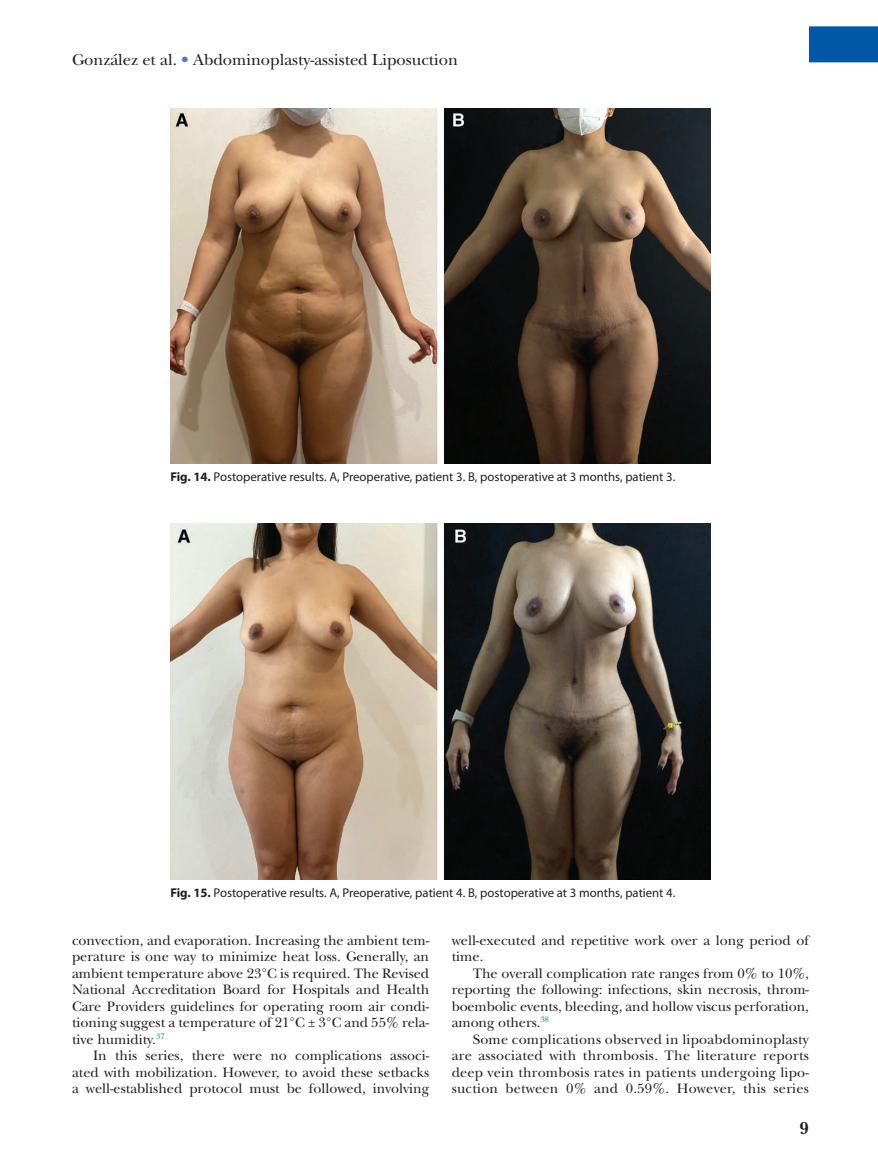
<style>
.page{position:relative;width:878px;height:1175px;background:#fff}
.page>*{position:absolute;margin:0;border:0;box-sizing:border-box;transform-origin:0 0}
.t1{font:700 18px "New Baskerville Std";color:#231f20}
.t2{font:16.5px "New Baskerville Std";color:#231f20}
.t3{font:14.25px/16.5px "New Baskerville Std";color:#231f20;text-align:justify}
.t4{font:12.75px "Myriad Pro";color:#231f20}
.s1{color:#5779bc}
.s2{font-weight:700}
</style>
<div class="page">
<div style="left:808px;top:26px;width:70px;height:36px;background:#0157a8"></div>
<img style="left:170px;top:108px;width:540px;height:356px">
<img style="left:170px;top:523px;width:540px;height:356px">
<p class="t2" style="left:72px;top:50px;width:387px">González et al. <span class="s1">•</span> Abdominoplasty-assisted Liposuction</p>
<p class="t4" style="left:170px;top:469px;width:506px"><span class="s2">Fig. 14.</span> Postoperative results. A, Preoperative, patient 3. B, postoperative at 3 months, patient 3.</p>
<p class="t4" style="left:170px;top:884px;width:506px"><span class="s2">Fig. 15.</span> Postoperative results. A, Preoperative, patient 4. B, postoperative at 3 months, patient 4.</p>
<p class="t3" style="left:72px;top:932px;width:359px">convection, and evaporation. Increasing the ambient tem&shy;perature is one way to minimize heat loss. Generally, an ambient temperature above 23°C is required. The Revised National Accreditation Board for Hospitals and Health Care Providers guidelines for operating room air condi&shy;tioning suggest a temperature of 21°C ± 3°C and 55% rela&shy;tive humidity.<sup>37</sup></p>
<p class="t3" style="left:72px;top:1047px;width:359px;text-indent:21px">In this series, there were no complications associ&shy;ated with mobilization. However, to avoid these setbacks a well-established protocol must be followed, involving</p>
<p class="t3" style="left:452px;top:932px;width:359px">well-executed and repetitive work over a long period of time.</p>
<p class="t3" style="left:452px;top:965px;width:359px;text-indent:21px">The overall complication rate ranges from 0% to 10%, reporting the following: infections, skin necrosis, throm&shy;boembolic events, bleeding, and hollow viscus perforation, among others.<sup>38</sup></p>
<p class="t3" style="left:451px;top:1031px;width:359px;text-indent:21px">Some complications observed in lipoabdominoplasty are associated with thrombosis. The literature reports deep vein thrombosis rates in patients undergoing lipo&shy;suction between 0% and 0.59%. However, this series</p>
<p class="t1" style="left:799px;top:1118px;width:11px">9</p>
</div>
